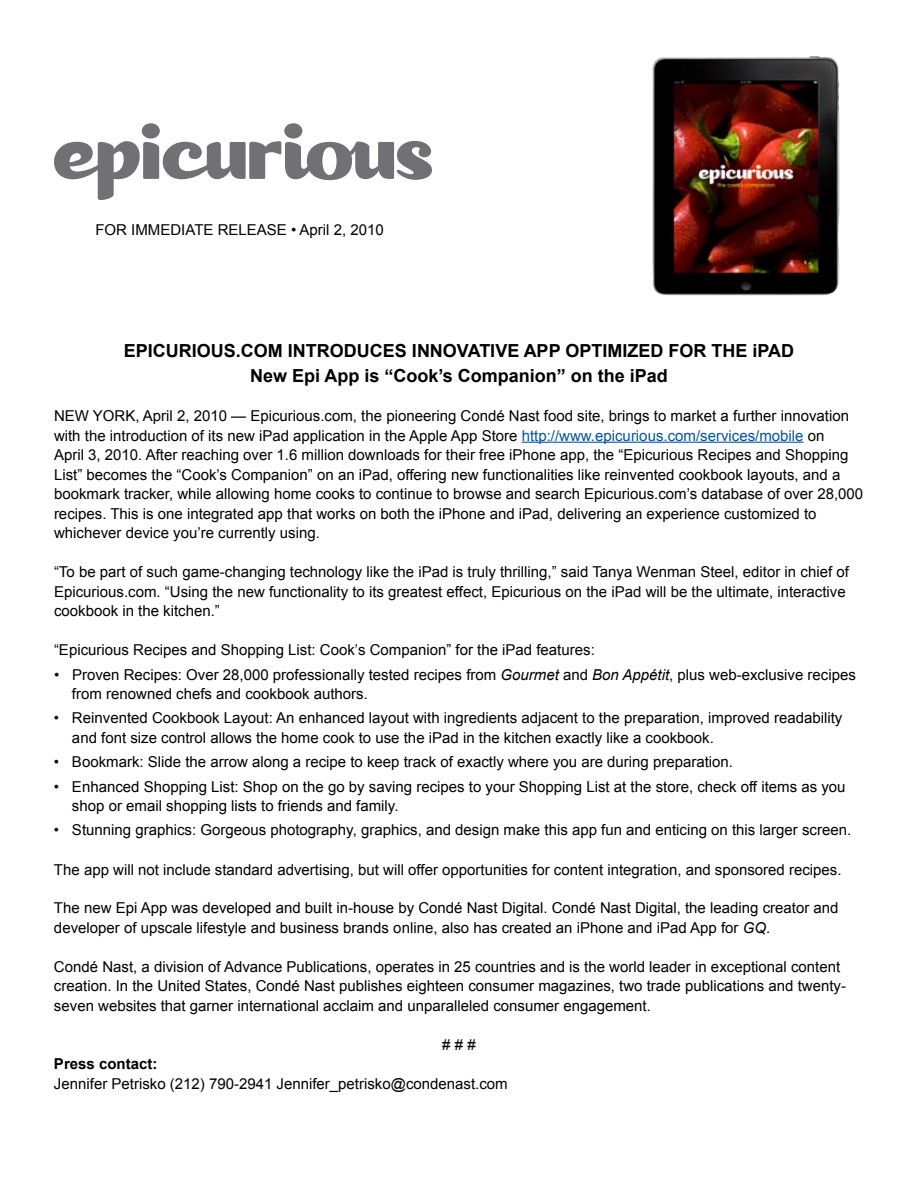
<style>
.page{position:relative;width:918px;height:1188px;background:#fff}
.page>*{position:absolute;margin:0;border:0;box-sizing:border-box;transform-origin:0 0}
.t1{font:700 18px/25.5px "Arial";color:#000;text-align:center}
.t2{font:15px/19.5px "Arial";color:#000}
.t3{font:700 15px "Arial";color:#000}
.s1{color:#0054a6}
.s2{font-style:italic}
</style>
<div class="page">
<hr style="left:522px;top:442px;width:282px;height:1px;background:#0054a6">
<svg style="left:54px;top:123px;width:378px;height:77px"></svg>
<img style="left:652px;top:56px;width:188px;height:240px">
<p class="t2" style="left:95px;top:220px;width:290px">FOR IMMEDIATE RELEASE • April 2, 2010</p>
<p class="t1" style="left:124px;top:338px;width:672px">EPICURIOUS.COM INTRODUCES INNOVATIVE APP OPTIMIZED FOR THE iPAD<br>New Epi App is “Cook’s Companion” on the iPad</p>
<p class="t2" style="left:54px;top:406px;width:811px">NEW YORK, April 2, 2010 — Epicurious.com, the pioneering Condé Nast food site, brings to market a further innovation with the introduction of its new iPad application in the Apple App Store <span class="s1">http://www.epicurious.com/services/mobile</span> on<br>April 3, 2010. After reaching over 1.6 million downloads for their free iPhone app, the “Epicurious Recipes and Shopping List” becomes the “Cook’s Companion” on an iPad, offering new functionalities like reinvented cookbook layouts, and a bookmark tracker, while allowing home cooks to continue to browse and search Epicurious.com’s database of over 28,000 recipes. This is one integrated app that works on both the iPhone and iPad, delivering an experience customized to whichever device you’re currently using.</p>
<p class="t2" style="left:54px;top:562px;width:796px">“To be part of such game-changing technology like the iPad is truly thrilling,” said Tanya Wenman Steel, editor in chief of<br>Epicurious.com. “Using the new functionality to its greatest effect, Epicurious on the iPad will be the ultimate, interactive cookbook in the kitchen.”</p>
<p class="t2" style="left:54px;top:640px;width:542px">“Epicurious Recipes and Shopping List: Cook’s Companion” for the iPad features:</p>
<p class="t2" style="left:72px;top:665px;width:785px;text-indent:-18px">• Proven Recipes: Over 28,000 professionally tested recipes from <span class="s2">Gourmet</span> and <span class="s2">Bon Appétit</span>, plus web-exclusive recipes from renowned chefs and cookbook authors.</p>
<p class="t2" style="left:72px;top:709px;width:772px;text-indent:-18px">• Reinvented Cookbook Layout: An enhanced layout with ingredients adjacent to the preparation, improved readability and font size control allows the home cook to use the iPad in the kitchen exactly like a cookbook.</p>
<p class="t2" style="left:54px;top:752px;width:681px">• Bookmark: Slide the arrow along a recipe to keep track of exactly where you are during preparation.</p>
<p class="t2" style="left:72px;top:777px;width:775px;text-indent:-18px">• Enhanced Shopping List: Shop on the go by saving recipes to your Shopping List at the store, check off items as you shop or email shopping lists to friends and family.</p>
<p class="t2" style="left:54px;top:821px;width:799px">• Stunning graphics: Gorgeous photography, graphics, and design make this app fun and enticing on this larger screen.</p>
<p class="t2" style="left:54px;top:860px;width:789px">The app will not include standard advertising, but will offer opportunities for content integration, and sponsored recipes.</p>
<p class="t2" style="left:54px;top:899px;width:786px">The new Epi App was developed and built in-house by Condé Nast Digital. Condé Nast Digital, the leading creator and developer of upscale lifestyle and business brands online, also has created an iPhone and iPad App for <span class="s2">GQ</span>.</p>
<p class="t2" style="left:54px;top:957px;width:794px">Condé Nast, a division of Advance Publications, operates in 25 countries and is the world leader in exceptional content creation. In the United States, Condé Nast publishes eighteen consumer magazines, two trade publications and twenty&shy;seven websites that garner international acclaim and unparalleled consumer engagement.</p>
<p class="t2" style="left:442px;top:1035px;width:35px"># # #</p>
<p class="t3" style="left:54px;top:1054px;width:105px">Press contact:</p>
<p class="t2" style="left:54px;top:1074px;width:455px">Jennifer Petrisko (212) 790-2941 Jennifer_petrisko@condenast.com</p>
</div>
